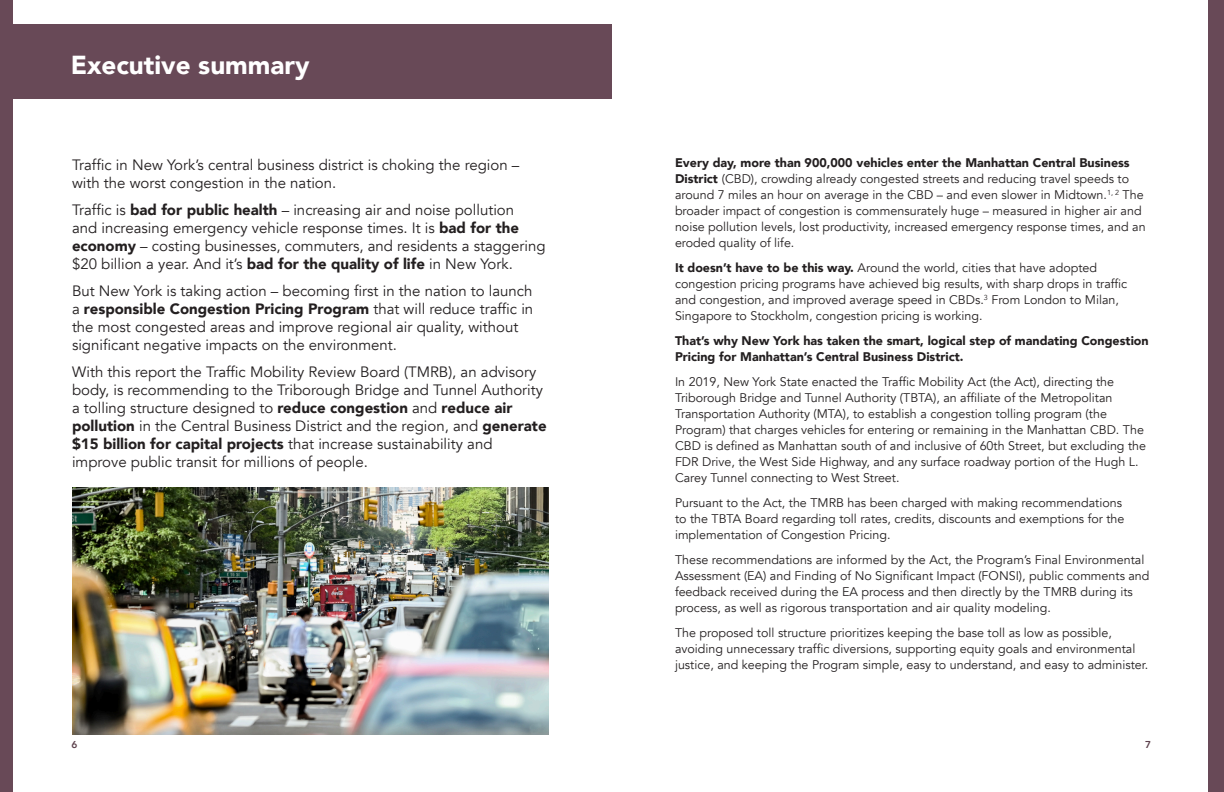
<style>
.page{position:relative;width:1224px;height:792px;background:#fff}
.page>*{position:absolute;margin:0;border:0;box-sizing:border-box;transform-origin:0 0}
.Big_header_white{font:900 26px "Avenir";color:#fff}
.Copy_-_large_font{font:15px/18px "Avenir";color:#231f20}
.copy{font:12.5px/16px "Avenir";color:#231f20}
.copy-2{font:900 12.5px/16px "Avenir";color:#231f20}
.t1{font:800 10px "Avenir";color:#5d424d}
.s1{font-weight:900}
</style>
<div class="page">
<div style="left:0;top:0;width:13px;height:792px;background:#684957"></div>
<div style="left:1209px;top:0;width:15px;height:792px;background:#684957"></div>
<div style="left:0;top:24px;width:612px;height:75px;background:#684957"></div>
<img style="left:72px;top:487px;width:477px;height:247px">
<p class="Big_header_white" style="left:71px;top:43px;width:240px">Executive summary</p>
<p class="Copy_-_large_font" style="left:72px;top:156px;width:449px">Traffic in New York’s central business district is choking the region – with the worst congestion in the nation.</p>
<p class="Copy_-_large_font" style="left:72px;top:201px;width:475px">Traffic is <span class="s1">bad for public health</span> – increasing air and noise pollution<br>and increasing emergency vehicle response times. It is <span class="s1">bad for the economy</span> – costing businesses, commuters, and residents a staggering $20 billion a year. And it’s <span class="s1">bad for the quality of life</span> in New York.</p>
<p class="Copy_-_large_font" style="left:72px;top:282px;width:463px">But New York is taking action – becoming first in the nation to launch a <span class="s1">responsible Congestion Pricing Program</span> that will reduce traffic in the most congested areas and improve regional air quality, without significant negative impacts on the environment.</p>
<p class="Copy_-_large_font" style="left:72px;top:363px;width:476px">With this report the Traffic Mobility Review Board (TMRB), an advisory body, is recommending to the Triborough Bridge and Tunnel Authority a tolling structure designed to <span class="s1">reduce congestion</span> and <span class="s1">reduce air pollution</span> in the Central Business District and the region, and <span class="s1">generate $15 billion for capital projects</span> that increase sustainability and improve public transit for millions of people.</p>
<p class="copy" style="left:675px;top:155px;width:472px"><span class="s1">Every day, more than 900,000 vehicles enter the Manhattan Central Business District</span> (CBD), crowding already congested streets and reducing travel speeds to around 7 miles an hour on average in the CBD – and even slower in Midtown.<sup>1,</sup> <sup>2</sup> The broader impact of congestion is commensurately huge – measured in higher air and noise pollution levels, lost productivity, increased emergency response times, and an eroded quality of life.</p>
<p class="copy" style="left:675px;top:260px;width:454px"><span class="s1">It doesn’t have to be this way.</span> Around the world, cities that have adopted congestion pricing programs have achieved big results, with sharp drops in traffic and congestion, and improved average speed in CBDs.<sup>3</sup> From London to Milan, Singapore to Stockholm, congestion pricing is working.</p>
<p class="copy-2" style="left:675px;top:332px;width:475px">That’s why New York has taken the smart, logical step of mandating Congestion<br>Pricing for Manhattan’s Central Business District.</p>
<p class="copy" style="left:675px;top:374px;width:473px">In 2019, New York State enacted the Traffic Mobility Act (the Act), directing the Triborough Bridge and Tunnel Authority (TBTA), an affiliate of the Metropolitan Transportation Authority (MTA), to establish a congestion tolling program (the Program) that charges vehicles for entering or remaining in the Manhattan CBD. The CBD is defined as Manhattan south of and inclusive of 60th Street, but excluding the FDR Drive, the West Side Highway, and any surface roadway portion of the Hugh L.<br>Carey Tunnel connecting to West Street.</p>
<p class="copy" style="left:675px;top:495px;width:451px">Pursuant to the Act, the TMRB has been charged with making recommendations to the TBTA Board regarding toll rates, credits, discounts and exemptions for the implementation of Congestion Pricing.</p>
<p class="copy" style="left:675px;top:552px;width:476px">These recommendations are informed by the Act, the Program’s Final Environmental Assessment (EA) and Finding of No Significant Impact (FONSI), public comments and feedback received during the EA process and then directly by the TMRB during its process, as well as rigorous transportation and air quality modeling.</p>
<p class="copy" style="left:675px;top:625px;width:475px">The proposed toll structure prioritizes keeping the base toll as low as possible, avoiding unnecessary traffic diversions, supporting equity goals and environmental justice, and keeping the Program simple, easy to understand, and easy to administer.</p>
<p class="t1" style="left:72px;top:737px;width:7px">6</p>
<p class="t1" style="left:1145px;top:737px;width:7px">7</p>
</div>
